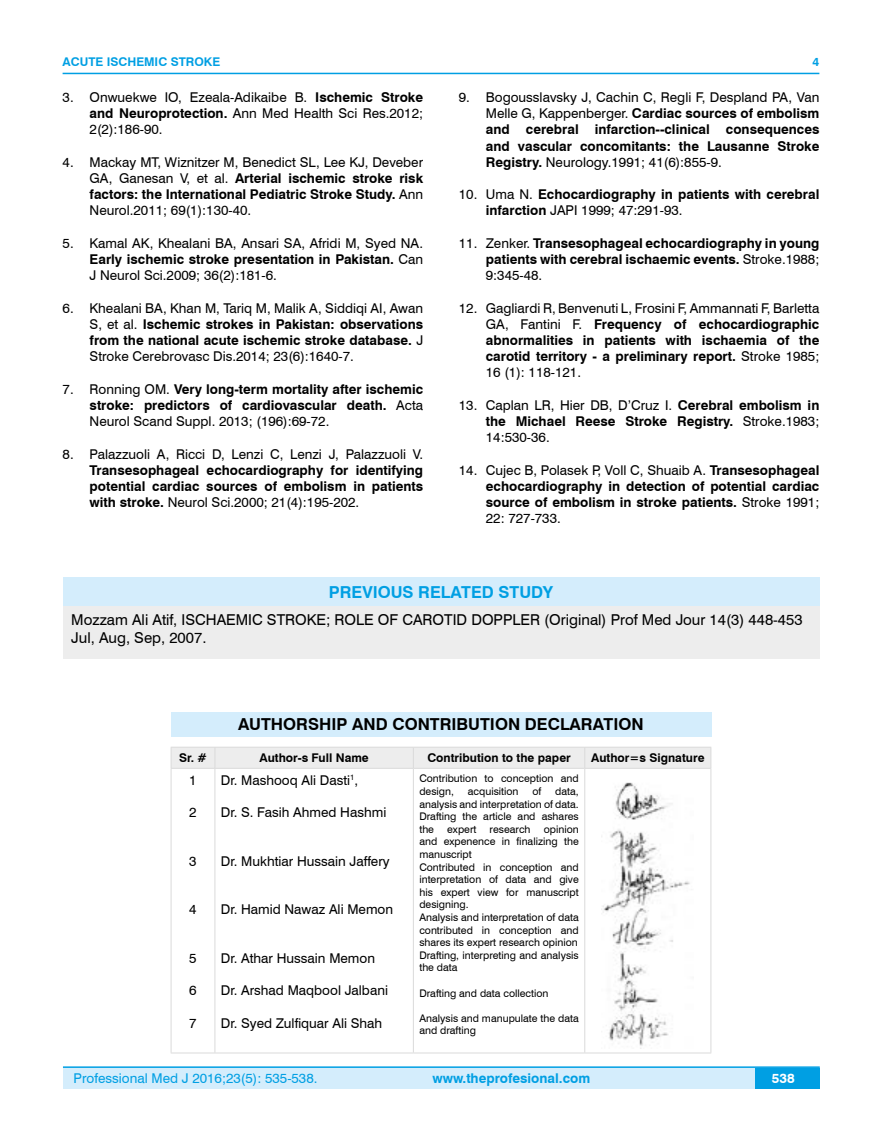
<style>
.page{position:relative;width:882px;height:1145px;background:#fff}
.page>*{position:absolute;margin:0;border:0;box-sizing:border-box;transform-origin:0 0}
.t1{font:700 16.5px "Swiss 721 BT";color:#000}
.t2{font:700 16.5px "Swiss 721 BT";color:#009fe3}
.t3{font:15px/18px "Swiss 721 BT";color:#000}
.t4{font:700 13.5px/16.2px "Swiss 721 BT";color:#000;text-align:justify}
.t5{font:13.5px/16.2px "Swiss 721 BT";color:#000;text-align:justify}
.t6{font:13.5px "Swiss 721 BT";color:#009fe3}
.t7{font:700 13.5px "Swiss 721 BT";color:#009fe3}
.t8{font:700 13.5px "Swiss 721 BT";color:#fff}
.t9{font:700 12px "Swiss 721 BT";color:#000}
.t10{font:700 12px "Swiss 721 BT";color:#009fe3}
.t11{font:10.5px/12.6px "Swiss 721 BT";color:#000}
.s1{font-weight:700}
.s2{font-weight:400}
</style>
<div class="page">
<div style="left:63px;top:1067px;width:756px;height:21px;background:#d4edfc"></div>
<hr style="left:63px;top:1066px;width:756px;height:2px;background:#009fe3">
<div style="left:754px;top:1068px;width:65px;height:20px;background:#009fe3"></div>
<hr style="left:63px;top:73px;width:756px;height:1px;background:#009fe3">
<div style="left:171px;top:712px;width:540px;height:24px;background:#d4edfc"></div>
<div style="left:171px;top:747px;width:540px;height:21px;background:#ededed"></div>
<hr style="left:171px;top:768px;width:44px;height:1px;background:#dadada">
<hr style="left:171px;top:768px;width:1px;height:284px;background:#dadada">
<hr style="left:215px;top:768px;width:198px;height:1px;background:#dadada">
<hr style="left:214px;top:768px;width:1px;height:284px;background:#dadada">
<hr style="left:413px;top:768px;width:171px;height:1px;background:#dadada">
<hr style="left:413px;top:768px;width:1px;height:284px;background:#dadada">
<hr style="left:584px;top:768px;width:127px;height:1px;background:#dadada">
<hr style="left:584px;top:768px;width:1px;height:284px;background:#dadada">
<hr style="left:710px;top:768px;width:1px;height:284px;background:#dadada">
<hr style="left:171px;top:1052px;width:44px;height:1px;background:#dadada">
<hr style="left:215px;top:1052px;width:198px;height:1px;background:#dadada">
<hr style="left:413px;top:1052px;width:171px;height:1px;background:#dadada">
<hr style="left:584px;top:1052px;width:127px;height:1px;background:#dadada">
<div style="left:63px;top:606px;width:756px;height:52px;background:#ededed"></div>
<div style="left:63px;top:577px;width:756px;height:29px;background:#d4edfc"></div>
<img style="left:601px;top:782px;width:89px;height:264px">
<p class="t10" style="left:63px;top:53px;width:159px">ACUTE ISCHEMIC STROKE</p>
<p class="t5" style="left:90px;top:89px;width:335px;text-indent:-27px">3. Onwuekwe IO, Ezeala-Adikaibe B. <span class="s1">Ischemic Stroke and Neuroprotection.</span> Ann Med Health Sci Res.2012; 2(2):186-90.</p>
<p class="t5" style="left:90px;top:153px;width:335px;text-indent:-27px">4. Mackay MT, Wiznitzer M, Benedict SL, Lee KJ, Deveber GA, Ganesan V, et al. <span class="s1">Arterial ischemic stroke risk factors: the International Pediatric Stroke Study.</span> Ann Neurol.2011; 69(1):130-40.</p>
<p class="t5" style="left:90px;top:234px;width:335px;text-indent:-27px">5. Kamal AK, Khealani BA, Ansari SA, Afridi M, Syed NA.<br><span class="s1">Early ischemic stroke presentation in Pakistan.</span> Can J Neurol Sci.2009; 36(2):181-6.</p>
<p class="t5" style="left:90px;top:299px;width:335px;text-indent:-27px">6. Khealani BA, Khan M, Tariq M, Malik A, Siddiqi AI, Awan S, et al. <span class="s1">Ischemic strokes in Pakistan: observations from the national acute ischemic stroke database.</span> J Stroke Cerebrovasc Dis.2014; 23(6):1640-7.</p>
<p class="t4" style="left:90px;top:380px;width:335px;text-indent:-27px"><span class="s2">7. Ronning OM.</span> Very long-term mortality after ischemic stroke: predictors of cardiovascular death. <span class="s2">Acta Neurol Scand Suppl. 2013; (196):69-72.</span></p>
<p class="t5" style="left:63px;top:445px;width:362px">8. Palazzuoli A, Ricci D, Lenzi C, Lenzi J, Palazzuoli V.</p>
<p class="t4" style="left:90px;top:461px;width:335px">Transesophageal echocardiography for identifying potential cardiac sources of embolism in patients with stroke. <span class="s2">Neurol Sci.2000; 21(4):195-202.</span></p>
<p class="t10" style="left:812px;top:53px;width:8px">4</p>
<p class="t4" style="left:485px;top:89px;width:335px;text-indent:-27px"><span class="s2">9. Bogousslavsky J, Cachin C, Regli F, Despland PA, Van Melle G, Kappenberger.</span> Cardiac sources of embolism and cerebral infarction--clinical consequences and vascular concomitants: the Lausanne Stroke Registry. <span class="s2">Neurology.1991; 41(6):855-9.</span></p>
<p class="t4" style="left:485px;top:186px;width:335px;text-indent:-27px"><span class="s2">10. Uma N.</span> Echocardiography in patients with cerebral infarction <span class="s2">JAPI 1999; 47:291-93.</span></p>
<p class="t4" style="left:485px;top:234px;width:335px;text-indent:-27px"><span class="s2">11. Zenker.</span> Transesophageal echocardiography in young patients with cerebral ischaemic events. <span class="s2">Stroke.1988; 9:345-48.</span></p>
<p class="t4" style="left:485px;top:299px;width:335px;text-indent:-27px"><span class="s2">12. Gagliardi R, Benvenuti L, Frosini F, Ammannati F, Barletta GA, Fantini F.</span> Frequency of echocardiographic abnormalities in patients with ischaemia of the carotid territory - a preliminary report. <span class="s2">Stroke 1985; 16 (1): 118-121.</span></p>
<p class="t5" style="left:485px;top:396px;width:335px;text-indent:-27px">13. Caplan LR, Hier DB, D’Cruz I. <span class="s1">Cerebral embolism in the Michael Reese Stroke Registry.</span> Stroke.1983; 14:530-36.</p>
<p class="t4" style="left:485px;top:461px;width:335px;text-indent:-27px"><span class="s2">14. Cujec B, Polasek P, Voll C, Shuaib A.</span> Transesophageal echocardiography in detection of potential cardiac source of embolism in stroke patients. <span class="s2">Stroke 1991; 22: 727-733.</span></p>
<p class="t2" style="left:328px;top:580px;width:226px">PREVIOUS RELATED STUDY</p>
<p class="t3" style="left:71px;top:610px;width:732px">Mozzam Ali Atif, ISCHAEMIC STROKE; ROLE OF CAROTID DOPPLER (Original) Prof Med Jour 14(3) 448-453<br>Jul, Aug, Sep, 2007.</p>
<p class="t1" style="left:238px;top:713px;width:406px">AUTHORSHIP AND CONTRIBUTION DECLARATION</p>
<p class="t9" style="left:179px;top:749px;width:29px">Sr. #</p>
<p class="t9" style="left:259px;top:749px;width:111px">Author-s Full Name</p>
<p class="t9" style="left:427px;top:749px;width:145px">Contribution to the paper</p>
<p class="t9" style="left:591px;top:749px;width:115px">Author=s Signature</p>
<p class="t5" style="left:189px;top:771px;width:9px">1</p>
<p class="t5" style="left:189px;top:803px;width:9px">2</p>
<p class="t5" style="left:189px;top:852px;width:9px">3</p>
<p class="t5" style="left:189px;top:900px;width:9px">4</p>
<p class="t5" style="left:189px;top:949px;width:9px">5</p>
<p class="t5" style="left:189px;top:981px;width:9px">6</p>
<p class="t5" style="left:189px;top:1014px;width:9px">7</p>
<p class="t11" style="left:419px;top:772px;width:161px">Contribution to conception and design,</p>
<p class="t5" style="left:221px;top:771px;width:139px">Dr. Mashooq Ali Dasti<sup>1</sup>,</p>
<p class="t5" style="left:221px;top:803px;width:167px">Dr. S. Fasih Ahmed Hashmi</p>
<p class="t5" style="left:221px;top:852px;width:170px">Dr. Mukhtiar Hussain Jaffery</p>
<p class="t5" style="left:221px;top:900px;width:174px">Dr. Hamid Nawaz Ali Memon</p>
<p class="t5" style="left:221px;top:949px;width:156px">Dr. Athar Hussain Memon</p>
<p class="t5" style="left:221px;top:981px;width:168px">Dr. Arshad Maqbool Jalbani</p>
<p class="t5" style="left:221px;top:1014px;width:163px">Dr. Syed Zulfiquar Ali Shah</p>
<p class="t11" style="left:467px;top:784px;width:52px">acquisition</p>
<p class="t11" style="left:532px;top:784px;width:10px">of</p>
<p class="t11" style="left:419px;top:784px;width:161px;text-align:justify;text-indent:136px">data, analysis and interpretation of data.<br>Drafting the article and ashares the</p>
<p class="t11" style="left:419px;top:822px;width:161px;text-indent:124px">opinion and expenence in finalizing the manuscript<br>Contributed in conception and interpretation of data and give his expert view for manuscript designing.<br>Analysis and interpretation of data contributed in conception and shares its expert research opinion<br>Drafting, interpreting and analysis the data</p>
<p class="t11" style="left:419px;top:986px;width:130px">Drafting and data collection</p>
<p class="t11" style="left:419px;top:1011px;width:161px">Analysis and manupulate the data and drafting</p>
<p class="t11" style="left:447px;top:822px;width:31px">expert</p>
<p class="t11" style="left:489px;top:822px;width:42px">research</p>
<p class="t6" style="left:74px;top:1069px;width:245px">Professional Med J 2016;23(5): 535-538.</p>
<p class="t7" style="left:432px;top:1069px;width:159px">www.theprofesional.com</p>
<p class="t8" style="left:771px;top:1069px;width:24px">538</p>
</div>
